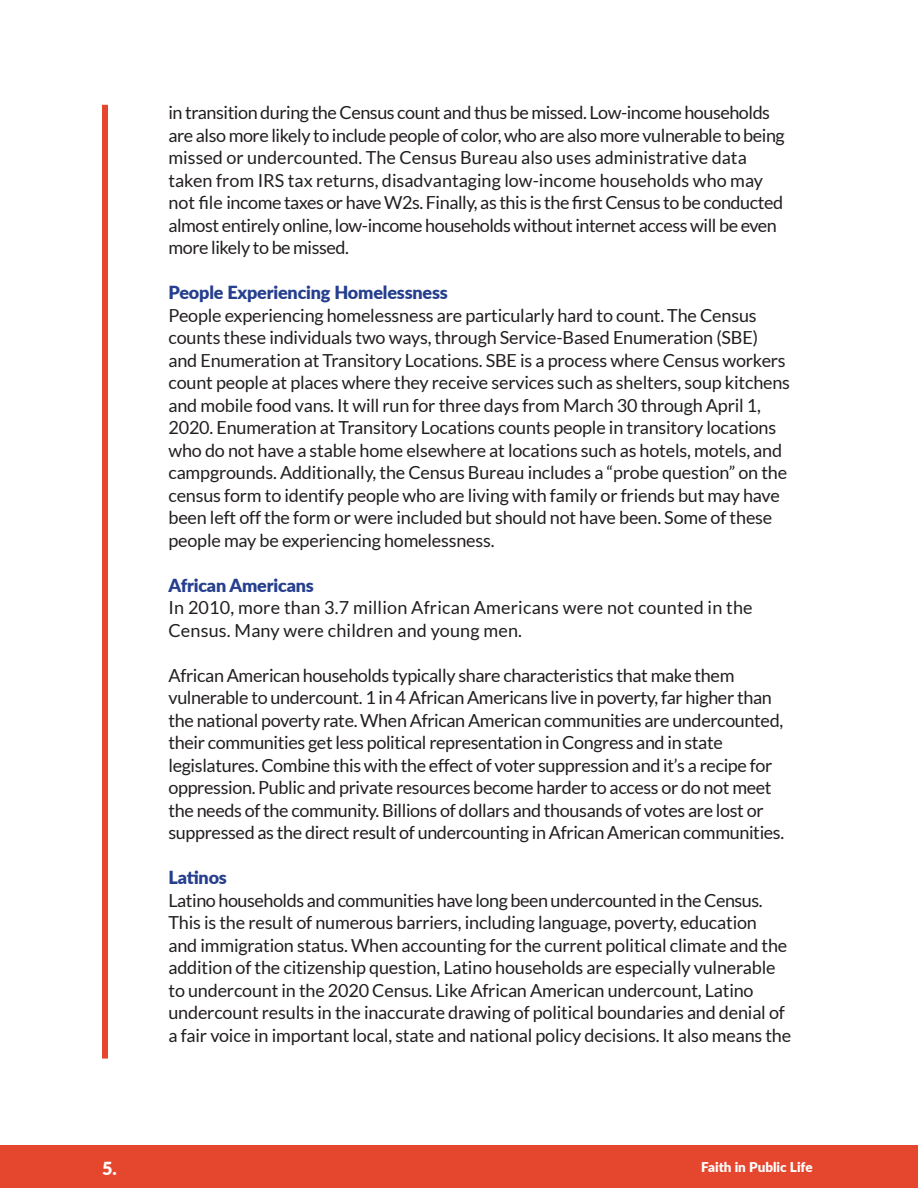
<style>
.page{position:relative;width:918px;height:1188px;background:#fff}
.page>*{position:absolute;margin:0;border:0;box-sizing:border-box;transform-origin:0 0}
.t1{font:18px/22.5px "Lato";letter-spacing:-.01em;color:#231f20}
.t2{font:18px/22.5px "Lato";letter-spacing:.01em;color:#231f20}
.t3{font:900 18px "Lato";letter-spacing:-.01em;color:#253f8e}
.t4{font:900 18px "Lato";color:#fff}
.t5{font:900 13.5px "Lato";color:#fff}
</style>
<div class="page">
<div style="left:102px;top:105px;width:6px;height:954px;background:#e5472e"></div>
<div style="left:0;top:1146px;width:918px;height:42px;background:#e5472e"></div>
<p class="t1" style="left:168px;top:101px;width:618px">in transition during the Census count and thus be missed. Low-income households are also more likely to include people of color, who are also more vulnerable to being missed or undercounted. The Census Bureau also uses administrative data taken from IRS tax returns, disadvantaging low-income households who may not file income taxes or have W2s. Finally, as this is the first Census to be conducted almost entirely online, low-income households without internet access will be even more likely to be missed.</p>
<p class="t3" style="left:168px;top:279px;width:281px">People Experiencing Homelessness</p>
<p class="t1" style="left:168px;top:304px;width:623px">People experiencing homelessness are particularly hard to count. The Census counts these individuals two ways, through Service-Based Enumeration (SBE) and Enumeration at Transitory Locations. SBE is a process where Census workers count people at places where they receive services such as shelters, soup kitchens and mobile food vans. It will run for three days from March 30 through April 1, 2020. Enumeration at Transitory Locations counts people in transitory locations who do not have a stable home elsewhere at locations such as hotels, motels, and campgrounds. Additionally, the Census Bureau includes a “probe question” on the census form to identify people who are living with family or friends but may have been left off the form or were included but should not have been. Some of these people may be experiencing homelessness.</p>
<p class="t3" style="left:168px;top:572px;width:147px">African Americans</p>
<p class="t2" style="left:168px;top:596px;width:586px">In 2010, more than 3.7 million African Americans were not counted in the<br>Census. Many were children and young men.</p>
<p class="t1" style="left:168px;top:664px;width:617px">African American households typically share characteristics that make them vulnerable to undercount. 1 in 4 African Americans live in poverty, far higher than the national poverty rate. When African American communities are undercounted, their communities get less political representation in Congress and in state legislatures. Combine this with the effect of voter suppression and it’s a recipe for oppression. Public and private resources become harder to access or do not meet the needs of the community. Billions of dollars and thousands of votes are lost or suppressed as the direct result of undercounting in African American communities.</p>
<p class="t3" style="left:168px;top:864px;width:60px">Latinos</p>
<p class="t1" style="left:168px;top:889px;width:624px">Latino households and communities have long been undercounted in the Census.<br>This is the result of numerous barriers, including language, poverty, education<br>and immigration status. When accounting for the current political climate and the addition of the citizenship question, Latino households are especially vulnerable to undercount in the 2020 Census. Like African American undercount, Latino undercount results in the inaccurate drawing of political boundaries and denial of a fair voice in important local, state and national policy decisions. It also means the</p>
<p class="t4" style="left:102px;top:1155px;width:16px">5.</p>
<p class="t5" style="left:701px;top:1157px;width:113px">Faith in Public Life</p>
</div>
